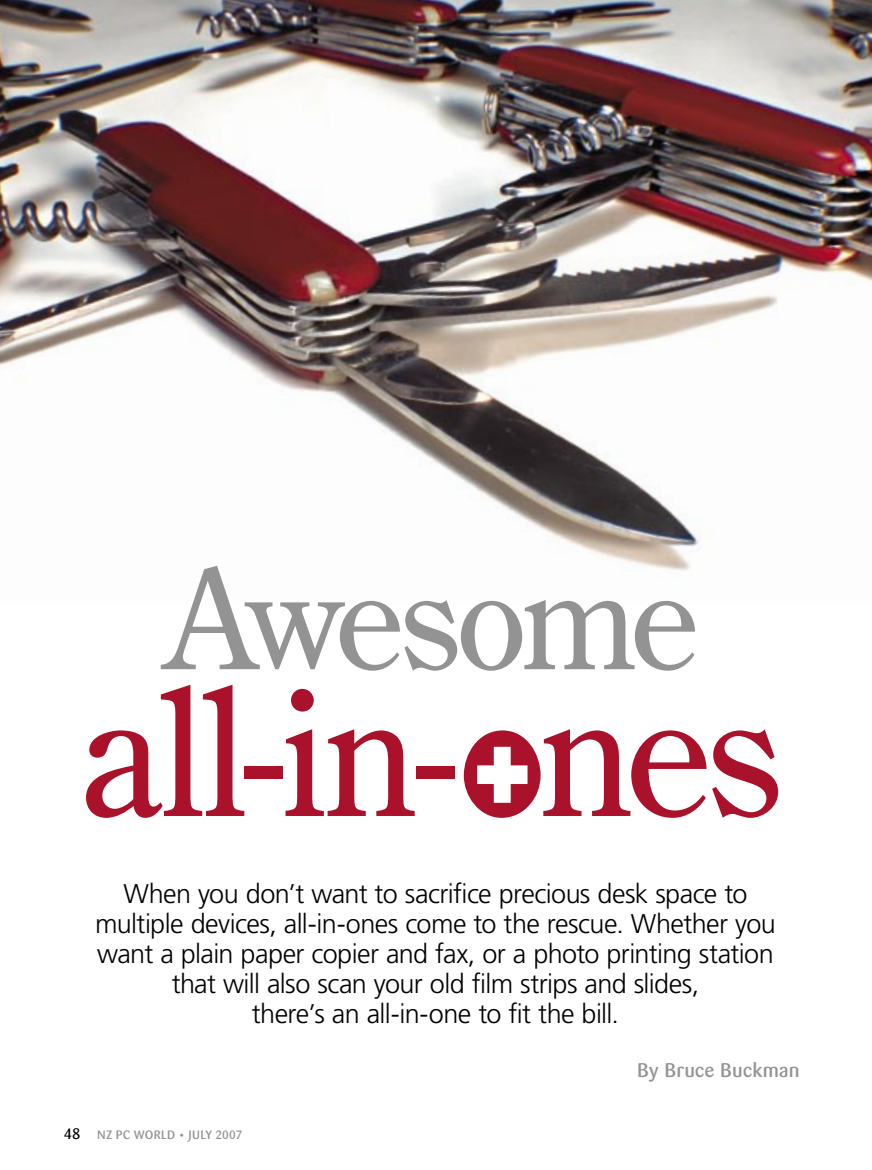
<style>
.page{position:relative;width:872px;height:1170px;background:#fff}
.page>*{position:absolute;margin:0;border:0;box-sizing:border-box;transform-origin:0 0}
.Heading{font:171px "Century Old Style Std";letter-spacing:-.025em;color:#a9122a}
.Heading-2{font:136.5px "Century Old Style Std";letter-spacing:-.045em;color:#939393}
.Intro{font:300 27px/30px "Frutiger";letter-spacing:-.02em;color:#000;text-align:center}
.t1{font:500 19.5px "Sari";color:#939393}
.t2{font:500 12px "Sari";letter-spacing:.025em;color:#939393}
.s1{font-family:"Sari Medium Caps";font-weight:400;font-size:15px;color:#000}
.s2{font-family:"Sari Medium Caps";font-weight:400}
</style>
<div class="page">
<img style="left:0;top:0;width:872px;height:571px">
<div style="left:470px;top:731px;width:64px;height:85px;background:#a9122a;border-radius:50%"></div>
<p class="Heading-2" style="left:165px;top:532px;width:535px">Awesome</p>
<p class="Heading" style="left:80px;top:643px;width:703px">all-in-ones</p>
<p class="Intro" style="left:95px;top:878px;width:682px">When you don’t want to sacrifice precious desk space to multiple devices, all-in-ones come to the rescue. Whether you want a plain paper copier and fax, or a photo printing station that will also scan your old film strips and slides,<br>there’s an all-in-one to fit the bill.</p>
<p class="t2" style="left:64px;top:1127px;width:180px"><span class="s1">48</span> NZ PC WORLD • JULY <span class="s2">2007</span></p>
<p class="t1" style="left:637px;top:1058px;width:164px">By Bruce Buckman</p>
</div>
